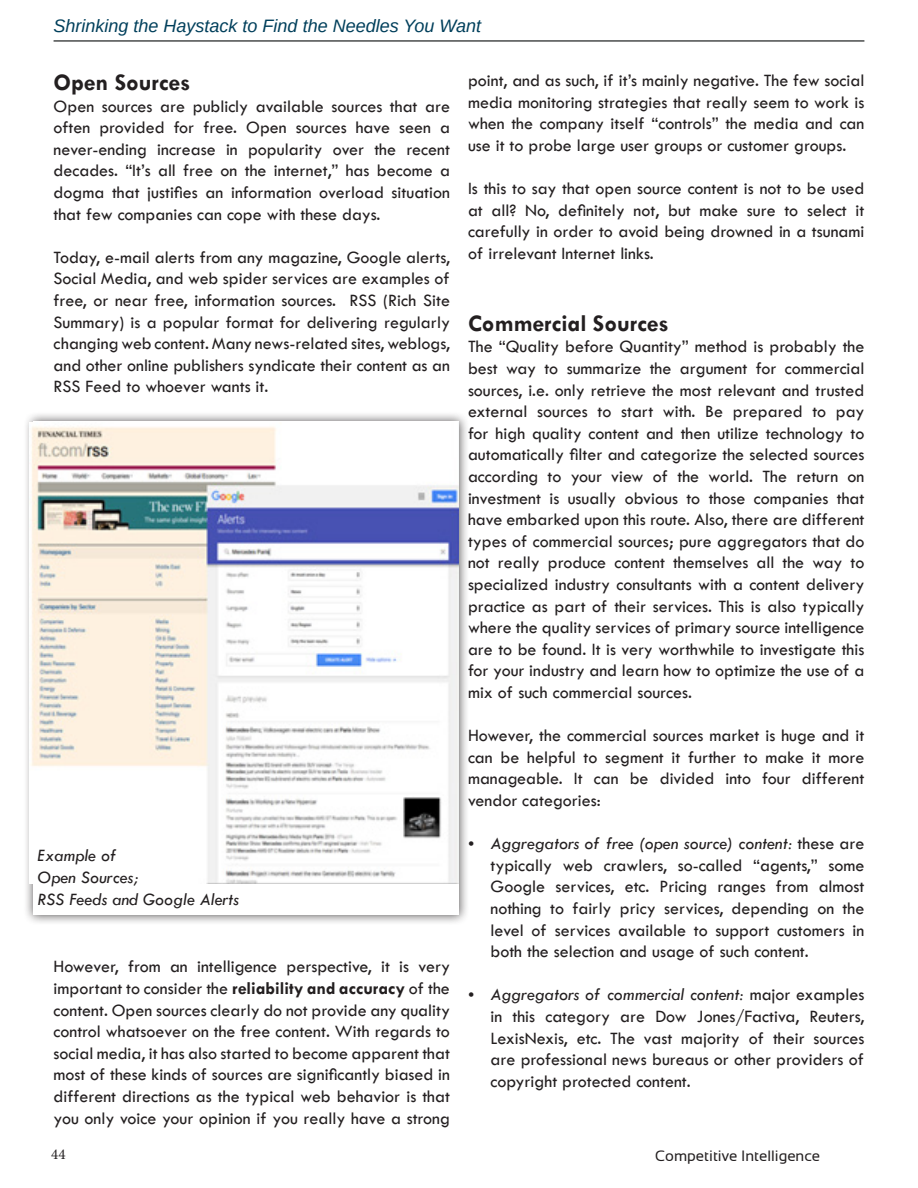
<style>
.page{position:relative;width:918px;height:1188px;background:#fff}
.page>*{position:absolute;margin:0;border:0;box-sizing:border-box;transform-origin:0 0}
.t1{font:700 24px "Tw Cen";color:#231f20}
.t2{font:18px/21.6px "Tw Cen";color:#231f20;text-align:justify}
.t3{font:italic 18px "Tw Cen";color:#231f20}
.t4{font:italic 18px "Arimo";color:#003f5b}
.t5{font:15px "Sansation";color:#231f20}
.t6{font:15px "Minion Pro";color:#231f20}
.s1{font-weight:700}
.s2{font-style:italic}
</style>
<div class="page">
<hr style="left:54px;top:40px;width:810px;height:2px;background:#4a4c4c">
<div style="left:23px;top:411px;width:446px;height:514px;background:#231f20;opacity:.75"></div>
<div style="left:33px;top:422px;width:426px;height:493px;background:#fff"></div>
<img style="left:29px;top:422px;width:430px;height:462px">
<p class="t4" style="left:54px;top:13px;width:429px">Shrinking the Haystack to Find the Needles You Want</p>
<p class="t1" style="left:54px;top:68px;width:138px">Open Sources</p>
<p class="t2" style="left:54px;top:95px;width:398px">Open sources are publicly available sources that are often provided for free. Open sources have seen a never-ending increase in popularity over the recent decades. “It’s all free on the internet,” has become a dogma that justifies an information overload situation that few companies can cope with these days.</p>
<p class="t2" style="left:54px;top:246px;width:398px">Today, e-mail alerts from any magazine, Google alerts, Social Media, and web spider services are examples of free, or near free, information sources. RSS (Rich Site Summary) is a popular format for delivering regularly changing web content. Many news-related sites, weblogs, and other online publishers syndicate their content as an RSS Feed to whoever wants it.</p>
<p class="t3" style="left:38px;top:845px;width:80px">Example of</p>
<p class="t3" style="left:38px;top:867px;width:102px">Open Sources;</p>
<p class="t3" style="left:38px;top:888px;width:203px">RSS Feeds and Google Alerts</p>
<p class="t2" style="left:54px;top:956px;width:398px">However, from an intelligence perspective, it is very important to consider the <span class="s1">reliability and accuracy</span> of the content. Open sources clearly do not provide any quality control whatsoever on the free content. With regards to social media, it has also started to become apparent that most of these kinds of sources are significantly biased in different directions as the typical web behavior is that you only voice your opinion if you really have a strong</p>
<p class="t2" style="left:468px;top:69px;width:398px">point, and as such, if it’s mainly negative. The few social media monitoring strategies that really seem to work is when the company itself “controls” the media and can use it to probe large user groups or customer groups.</p>
<p class="t2" style="left:468px;top:177px;width:398px">Is this to say that open source content is not to be used at all? No, definitely not, but make sure to select it carefully in order to avoid being drowned in a tsunami of irrelevant Internet links.</p>
<p class="t1" style="left:468px;top:309px;width:202px">Commercial Sources</p>
<p class="t2" style="left:468px;top:336px;width:398px">The “Quality before Quantity” method is probably the best way to summarize the argument for commercial sources, i.e. only retrieve the most relevant and trusted external sources to start with. Be prepared to pay for high quality content and then utilize technology to automatically filter and categorize the selected sources according to your view of the world. The return on investment is usually obvious to those companies that have embarked upon this route. Also, there are different types of commercial sources; pure aggregators that do not really produce content themselves all the way to specialized industry consultants with a content delivery practice as part of their services. This is also typically where the quality services of primary source intelligence are to be found. It is very worthwhile to investigate this for your industry and learn how to optimize the use of a mix of such commercial sources.</p>
<p class="t2" style="left:468px;top:725px;width:398px">However, the commercial sources market is huge and it can be helpful to segment it further to make it more manageable. It can be divided into four different vendor categories:</p>
<p class="t2" style="left:490px;top:833px;width:375px"><span class="s2">Aggregators of free (open source) content:</span> these are typically web crawlers, so-called “agents,” some Google services, etc. Pricing ranges from almost nothing to fairly pricy services, depending on the level of services available to support customers in both the selection and usage of such content.</p>
<p class="t2" style="left:490px;top:984px;width:375px"><span class="s2">Aggregators of commercial content:</span> major examples in this category are Dow Jones/Factiva, Reuters, LexisNexis, etc. The vast majority of their sources are professional news bureaus or other providers of copyright protected content.</p>
<p class="t2" style="left:468px;top:833px;width:8px">•</p>
<p class="t2" style="left:468px;top:985px;width:8px">•</p>
<p class="t6" style="left:51px;top:1144px;width:16px">44</p>
<p class="t5" style="left:655px;top:1148px;width:167px">Competitive Intelligence</p>
</div>
